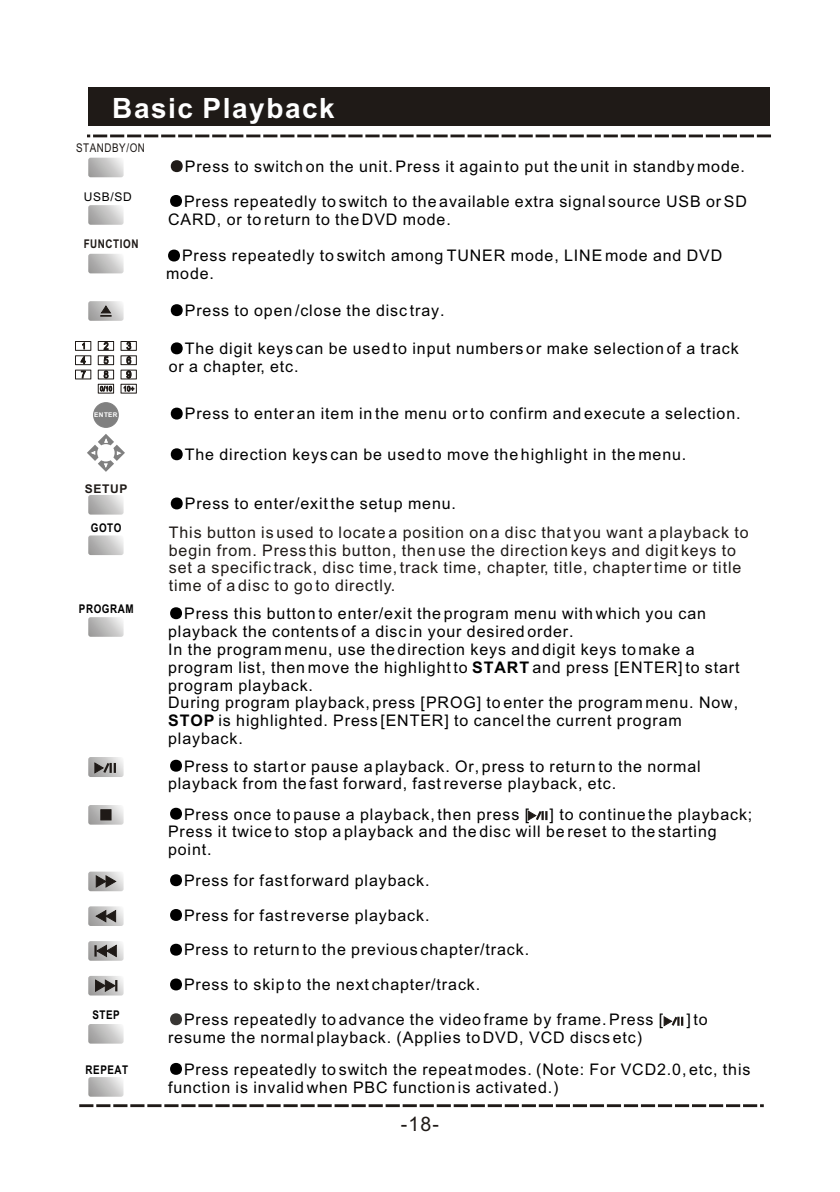
<style>
.page{position:relative;width:840px;height:1192px;background:#fff}
.page>*{position:absolute;margin:0;border:0;box-sizing:border-box;transform-origin:0 0}
.t1{font:700 28px "Arial";letter-spacing:.055em;color:#fff}
.t2{font:20px "Arial";color:#1f1a17}
.t3{font:16px/17.8px "Arial";letter-spacing:.055em;color:#000}
.t4{font:16px/17.8px "Arial";letter-spacing:.055em;color:#1f1a17}
.t5{font:700 12px "Arial Narrow";letter-spacing:.045em;color:#000}
.t6{font:12px "Arial Narrow";letter-spacing:.045em;color:#1f1a17}
.t7{font:700 12px "Arial Narrow";letter-spacing:.045em;color:#1f1a17}
.t8{font:12px "Arial";color:#000}
.t9{font:700 12px "Arial";letter-spacing:.055em;color:#1f1a17}
.t10{font:10px/14.2px "Arial";color:#1f1a17;scale:.86 1}
.t11{font:8.6px "Arial";color:#1f1a17;scale:.86 1}
.t12{font:7px "Arial";color:#1f1a17;scale:.86 1}
.t13{font:6.6px "Arial";color:#1f1a17;scale:.86 1}
.t14{font:700 6.4px "Arial";letter-spacing:.055em;color:#fff}
.s1{font-weight:700}
</style>
<div class="page">
<svg style="left:79px;top:1104px;width:685px;height:3px;background:#54504e"></svg>
<svg style="left:170px;top:1063px;width:12px;height:12px"></svg>
<img style="left:88px;top:1024px;width:36px;height:20px;border-radius:2px">
<img style="left:88px;top:535px;width:36px;height:20px;border-radius:2px">
<svg style="left:171px;top:408px;width:12px;height:12px"></svg>
<svg style="left:171px;top:448px;width:12px;height:12px"></svg>
<svg style="left:171px;top:304px;width:12px;height:12px"></svg>
<img style="left:88px;top:158px;width:36px;height:19px;border-radius:2px">
<img style="left:88px;top:495px;width:36px;height:20px;border-radius:2px">
<svg style="left:171px;top:160px;width:12px;height:12px"></svg>
<svg style="left:171px;top:497px;width:12px;height:12px"></svg>
<svg style="left:171px;top:342px;width:12px;height:12px"></svg>
<svg style="left:170px;top:607px;width:12px;height:12px"></svg>
<img style="left:88px;top:617px;width:36px;height:20px;border-radius:2px">
<img style="left:88px;top:757px;width:36px;height:20px;border-radius:2px">
<svg style="left:170px;top:760px;width:12px;height:12px"></svg>
<img style="left:88px;top:805px;width:36px;height:20px;border-radius:2px">
<div style="left:101px;top:810px;width:10px;height:10px;background:#1f1a17"></div>
<img style="left:88px;top:872px;width:36px;height:19px;border-radius:2px">
<svg style="left:96px;top:875px;width:20px;height:13px"></svg>
<svg style="left:170px;top:874px;width:12px;height:12px"></svg>
<svg style="left:170px;top:909px;width:12px;height:12px"></svg>
<img style="left:88px;top:906px;width:36px;height:20px;border-radius:2px">
<svg style="left:96px;top:910px;width:20px;height:12px"></svg>
<svg style="left:170px;top:195px;width:12px;height:12px"></svg>
<img style="left:88px;top:205px;width:36px;height:20px;border-radius:2px">
<img style="left:88px;top:254px;width:36px;height:19px;border-radius:2px">
<svg style="left:168px;top:250px;width:12px;height:12px"></svg>
<svg style="left:170px;top:808px;width:12px;height:12px"></svg>
<svg style="left:170px;top:944px;width:12px;height:12px"></svg>
<svg style="left:170px;top:979px;width:12px;height:11px"></svg>
<img style="left:88px;top:941px;width:36px;height:20px;border-radius:2px">
<svg style="left:94px;top:945px;width:23px;height:12px"></svg>
<img style="left:88px;top:976px;width:36px;height:20px;border-radius:2px">
<svg style="left:95px;top:979px;width:22px;height:13px"></svg>
<svg style="left:170px;top:1013px;width:12px;height:12px"></svg>
<img style="left:88px;top:301px;width:36px;height:20px;border-radius:2px">
<svg style="left:100px;top:305px;width:12px;height:12px"></svg>
<img style="left:88px;top:1077px;width:36px;height:20px;border-radius:2px">
<div style="left:75px;top:341px;width:16px;height:10px;border:1px solid #1f1a17"></div>
<div style="left:98px;top:341px;width:16px;height:10px;border:1px solid #1f1a17"></div>
<div style="left:121px;top:341px;width:16px;height:10px;border:1px solid #1f1a17"></div>
<div style="left:75px;top:356px;width:16px;height:9px;border:1px solid #1f1a17"></div>
<div style="left:98px;top:356px;width:16px;height:9px;border:1px solid #1f1a17"></div>
<div style="left:121px;top:356px;width:16px;height:9px;border:1px solid #1f1a17"></div>
<div style="left:98px;top:384px;width:16px;height:9px;border:1px solid #1f1a17"></div>
<div style="left:121px;top:384px;width:16px;height:9px;border:1px solid #1f1a17"></div>
<div style="left:75px;top:370px;width:16px;height:9px;border:1px solid #1f1a17"></div>
<div style="left:98px;top:370px;width:16px;height:9px;border:1px solid #1f1a17"></div>
<div style="left:121px;top:370px;width:16px;height:9px;border:1px solid #1f1a17"></div>
<div style="left:93px;top:402px;width:26px;height:26px;background:#808080;border:1px solid #808080;border-radius:50%"></div>
<svg style="left:87px;top:434px;width:38px;height:38px"></svg>
<svg style="left:87px;top:135px;width:684px;height:2px"></svg>
<div style="left:88px;top:88px;width:682px;height:38px;background:#1f1a17"></div>
<svg style="left:528px;top:810px;width:20px;height:11px"></svg>
<svg style="left:664px;top:1016px;width:19px;height:11px"></svg>
<svg style="left:94px;top:760px;width:22px;height:15px"></svg>
<h1 class="t1" style="left:112px;top:97px;width:224px">Basic Playback</h1>
<p class="t6" style="left:76px;top:144px;width:70px">STANDBY/ON</p>
<p class="t8" style="left:84px;top:192px;width:50px">USB/SD</p>
<p class="t7" style="left:84px;top:240px;width:56px">FUNCTION</p>
<p class="t11" style="left:82px;top:343px;width:6px">1</p>
<p class="t10" style="left:104px;top:340px;width:7px">2</p>
<p class="t10" style="left:126px;top:340px;width:7px">3</p>
<p class="t10" style="left:81px;top:354px;width:7px">4<br>7</p>
<p class="t10" style="left:104px;top:354px;width:7px">5</p>
<p class="t10" style="left:127px;top:354px;width:7px">6</p>
<p class="t10" style="left:104px;top:368px;width:7px">8</p>
<p class="t13" style="left:100px;top:386px;width:15px">0/10</p>
<p class="t12" style="left:123px;top:386px;width:14px">10+</p>
<p class="t10" style="left:126px;top:368px;width:7px">9</p>
<p class="t14" style="left:94px;top:413px;width:25px">ENTER</p>
<p class="t9" style="left:85px;top:484px;width:44px">SETUP</p>
<p class="t5" style="left:91px;top:523px;width:32px">GOTO</p>
<p class="t5" style="left:79px;top:605px;width:56px">PROGRAM</p>
<p class="t5" style="left:92px;top:1011px;width:29px">STEP</p>
<p class="t5" style="left:86px;top:1065px;width:44px">REPEAT</p>
<p class="t3" style="left:185px;top:159px;width:562px">Press to switch on the unit. Press it again to put the unit in standby mode.</p>
<p class="t3" style="left:168px;top:194px;width:580px;text-indent:16px">Press repeatedly to switch to the available extra signal source USB or SD<br>CARD, or to return to the DVD mode.</p>
<p class="t3" style="left:166px;top:248px;width:558px;text-indent:16px">Press repeatedly to switch among TUNER mode, LINE mode and DVD mode.</p>
<p class="t3" style="left:185px;top:303px;width:261px">Press to open /close the disc tray.</p>
<p class="t3" style="left:169px;top:341px;width:572px;text-indent:16px">The digit keys can be used to input numbers or make selection of a track or a chapter, etc.</p>
<p class="t3" style="left:185px;top:406px;width:557px">Press to enter an item in the menu or to confirm and execute a selection.</p>
<p class="t3" style="left:185px;top:447px;width:503px">The direction keys can be used to move the highlight in the menu.</p>
<p class="t3" style="left:185px;top:496px;width:273px">Press to enter/exit the setup menu.</p>
<p class="t4" style="left:169px;top:525px;width:581px">This button is used to locate a position on a disc that you want a playback to begin from. Press this button, then use the direction keys and digit keys to set a specific track, disc time, track time, chapter, title, chapter time or title time of a disc to go to directly.</p>
<p class="t3" style="left:168px;top:606px;width:573px;text-indent:16px">Press this button to enter/exit the program menu with which you can playback the contents of a disc in your desired order.<br>In the program menu, use the direction keys and digit keys to make a program list, then move the highlight to <span class="s1">START</span> and press [ENTER] to start program playback.<br>During program playback, press [PROG] to enter the program menu. Now, <span class="s1">STOP</span> is highlighted. Press [ENTER] to cancel the current program playback.</p>
<p class="t3" style="left:168px;top:758px;width:534px;text-indent:16px">Press to start or pause a playback. Or, press to return to the normal playback from the fast forward, fast reverse playback, etc.</p>
<p class="t3" style="left:168px;top:806px;width:586px;text-indent:382px">] to continue the playback;<br>Press it twice to stop a playback and the disc will be reset to the starting point.</p>
<p class="t3" style="left:184px;top:806px;width:347px">Press once to pause a playback, then press [</p>
<p class="t3" style="left:184px;top:864px;width:247px;line-height:34.8px">Press for fast forward playback.<br>Press for fast reverse playback.</p>
<p class="t3" style="left:184px;top:934px;width:481px;line-height:34.8px">Press to return to the previous chapter/track.<br>Press to skip to the next chapter/track.<br>Press repeatedly to advance the video frame by frame. Press [</p>
<p class="t3" style="left:168px;top:1030px;width:475px">resume the normal playback. (Applies to DVD, VCD discs etc)</p>
<p class="t3" style="left:687px;top:1012px;width:23px">] to</p>
<p class="t3" style="left:168px;top:1062px;width:584px;text-indent:16px">Press repeatedly to switch the repeat modes. (Note: For VCD2.0, etc, this function is invalid when PBC function is activated.)</p>
<p class="t2" style="left:401px;top:1116px;width:40px">-18-</p>
</div>
